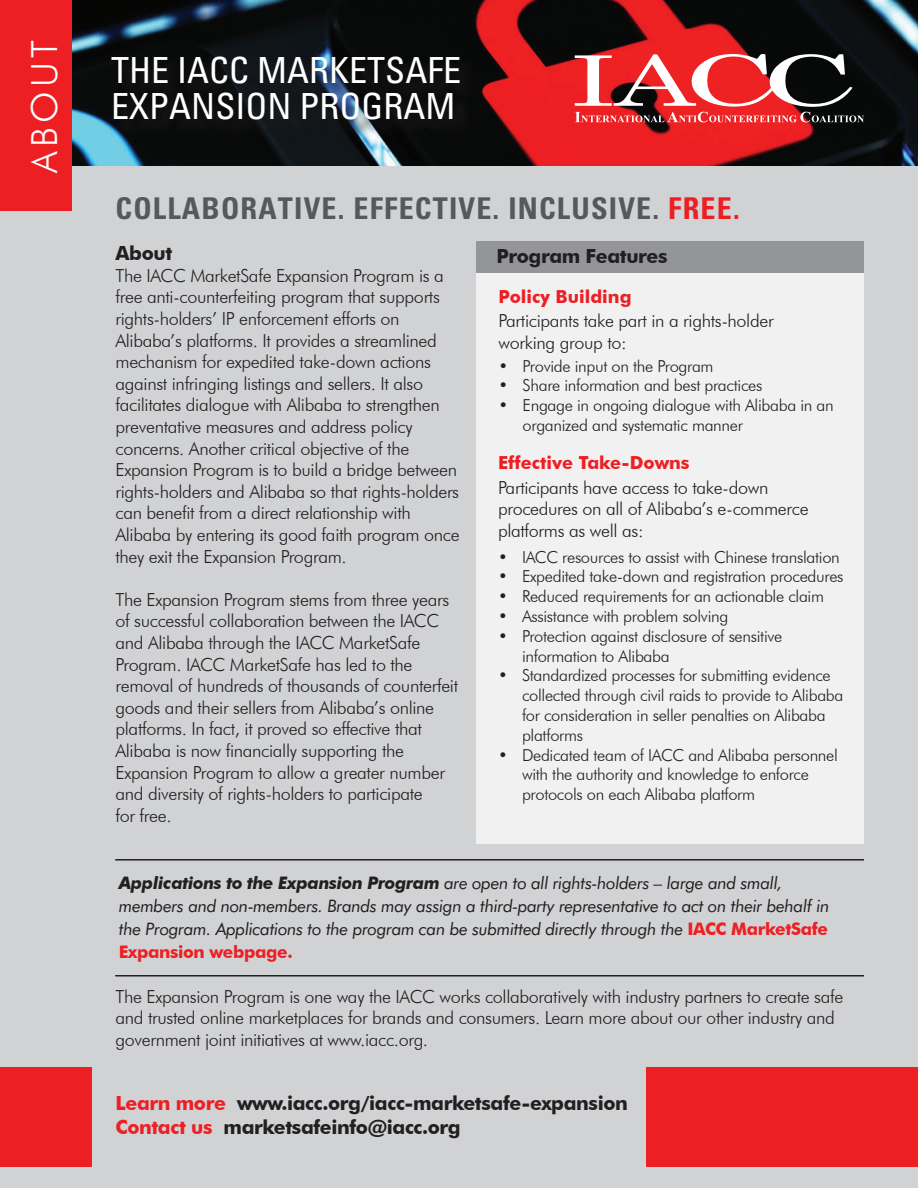
<style>
.page{position:relative;width:918px;height:1188px;background:#fff}
.page>*{position:absolute;margin:0;border:0;box-sizing:border-box;transform-origin:0 0}
.t1{font:condensed 36px/36px "Univers";color:#fff}
.t2{font:300 36px "Futura BT";color:#fff}
.t3{font:700 condensed 30px "Univers";letter-spacing:.04em;color:#57585a}
.t4{font:700 19.5px/24.6px "Futura BT";letter-spacing:-.02em;color:#231f20}
.t5{font:300 18px/21.6px "Futura BT";letter-spacing:-.02em;color:#231f20}
.t6{font:700 18px "Futura BT";color:#ee1f23}
.t7{font:italic 17.25px/23.1px "Futura BT";letter-spacing:-.02em;color:#231f20}
.t8{font:300 16.5px/19.8px "Futura BT";letter-spacing:-.02em;color:#231f20}
.s1{color:#ee1f23}
.s2{font-weight:700}
.s3{font-weight:700;font-style:normal;color:#ee1f23}
</style>
<div class="page">
<div style="left:0;top:157px;width:918px;height:1031px;background:#d1d2d4"></div>
<img style="left:72px;top:0;width:846px;height:166px">
<div style="left:477px;top:242px;width:387px;height:602px;background:#f1f1f2"></div>
<div style="left:0;top:1067px;width:92px;height:99px;background:#ee1f23"></div>
<div style="left:646px;top:1067px;width:272px;height:99px;background:#ee1f23"></div>
<div style="left:477px;top:242px;width:387px;height:31px;background:#939598"></div>
<div style="left:115px;top:59px;width:363px;height:79px;background:#231f20;opacity:.75"></div>
<svg style="left:575px;top:53px;width:289px;height:69px"></svg>
<hr style="left:115px;top:859px;width:749px;height:2px;background:#231f20">
<hr style="left:115px;top:975px;width:749px;height:1px;background:#231f20">
<div style="left:0;top:0;width:72px;height:211px;background:#ee1f23"></div>
<h1 class="t2" style="left:22px;top:173px;width:134px;rotate:-90deg">ABOUT</h1>
<h1 class="t1" style="left:111px;top:51px;width:352px">THE IACC MARKETSAFE<br>EXPANSION PROGRAM</h1>
<h2 class="t3" style="left:116px;top:190px;width:626px">COLLABORATIVE. EFFECTIVE. INCLUSIVE. <span class="s1">FREE.</span></h2>
<p class="t4" style="left:116px;top:241px;width:58px">About</p>
<p class="t5" style="left:116px;top:264px;width:346px">The IACC MarketSafe Expansion Program is a free anti-counterfeiting program that supports rights-holders’ IP enforcement efforts on Alibaba’s platforms. It provides a streamlined mechanism for expedited take-down actions against infringing listings and sellers. It also facilitates dialogue with Alibaba to strengthen preventative measures and address policy concerns. Another critical objective of the Expansion Program is to build a bridge between rights-holders and Alibaba so that rights-holders can benefit from a direct relationship with Alibaba by entering its good faith program once they exit the Expansion Program.</p>
<p class="t5" style="left:116px;top:588px;width:344px">The Expansion Program stems from three years of successful collaboration between the IACC and Alibaba through the IACC MarketSafe Program. IACC MarketSafe has led to the removal of hundreds of thousands of counterfeit goods and their sellers from Alibaba’s online platforms. In fact, it proved so effective that Alibaba is now financially supporting the Expansion Program to allow a greater number and diversity of rights-holders to participate<br>for free.</p>
<p class="t4" style="left:496px;top:243px;width:173px">Program Features</p>
<p class="t6" style="left:499px;top:285px;width:134px">Policy Building</p>
<p class="t5" style="left:499px;top:310px;width:277px">Participants take part in a rights-holder working group to:</p>
<p class="t8" style="left:499px;top:356px;width:217px">• Provide input on the Program</p>
<p class="t8" style="left:499px;top:375px;width:265px">• Share information and best practices</p>
<p class="t8" style="left:523px;top:395px;width:313px;text-indent:-24px">• Engage in ongoing dialogue with Alibaba in an organized and systematic manner</p>
<p class="t6" style="left:498px;top:452px;width:193px">Effective Take-Downs</p>
<p class="t5" style="left:498px;top:476px;width:312px">Participants have access to take-down procedures on all of Alibaba’s e-commerce platforms as well as:</p>
<p class="t8" style="left:498px;top:547px;width:343px">• IACC resources to assist with Chinese translation</p>
<p class="t8" style="left:498px;top:567px;width:347px">• Expedited take-down and registration procedures</p>
<p class="t8" style="left:498px;top:586px;width:328px">• Reduced requirements for an actionable claim</p>
<p class="t8" style="left:498px;top:606px;width:232px">• Assistance with problem solving</p>
<p class="t8" style="left:522px;top:626px;width:262px;text-indent:-24px">• Protection against disclosure of sensitive information to Alibaba</p>
<p class="t8" style="left:522px;top:666px;width:323px;text-indent:-24px">• Standardized processes for submitting evidence collected through civil raids to provide to Alibaba for consideration in seller penalties on Alibaba platforms</p>
<p class="t8" style="left:522px;top:745px;width:317px;text-indent:-24px">• Dedicated team of IACC and Alibaba personnel with the authority and knowledge to enforce protocols on each Alibaba platform</p>
<p class="t7" style="left:119px;top:871px;width:712px"><span class="s2">Applications to the Expansion Program</span> are open to all rights-holders – large and small, members and non-members. Brands may assign a third-party representative to act on their behalf in the Program. Applications to the program can be submitted directly through the <span class="s3">IACC MarketSafe Expansion webpage.</span></p>
<p class="t5" style="left:116px;top:985px;width:729px">The Expansion Program is one way the IACC works collaboratively with industry partners to create safe and trusted online marketplaces for brands and consumers. Learn more about our other industry and government joint initiatives at www.iacc.org.</p>
<p class="t4" style="left:116px;top:1090px;width:514px"><span class="s1">Learn more</span> www.iacc.org/iacc-marketsafe-expansion<br><span class="s1">Contact us</span> marketsafeinfo@iacc.org</p>
</div>
